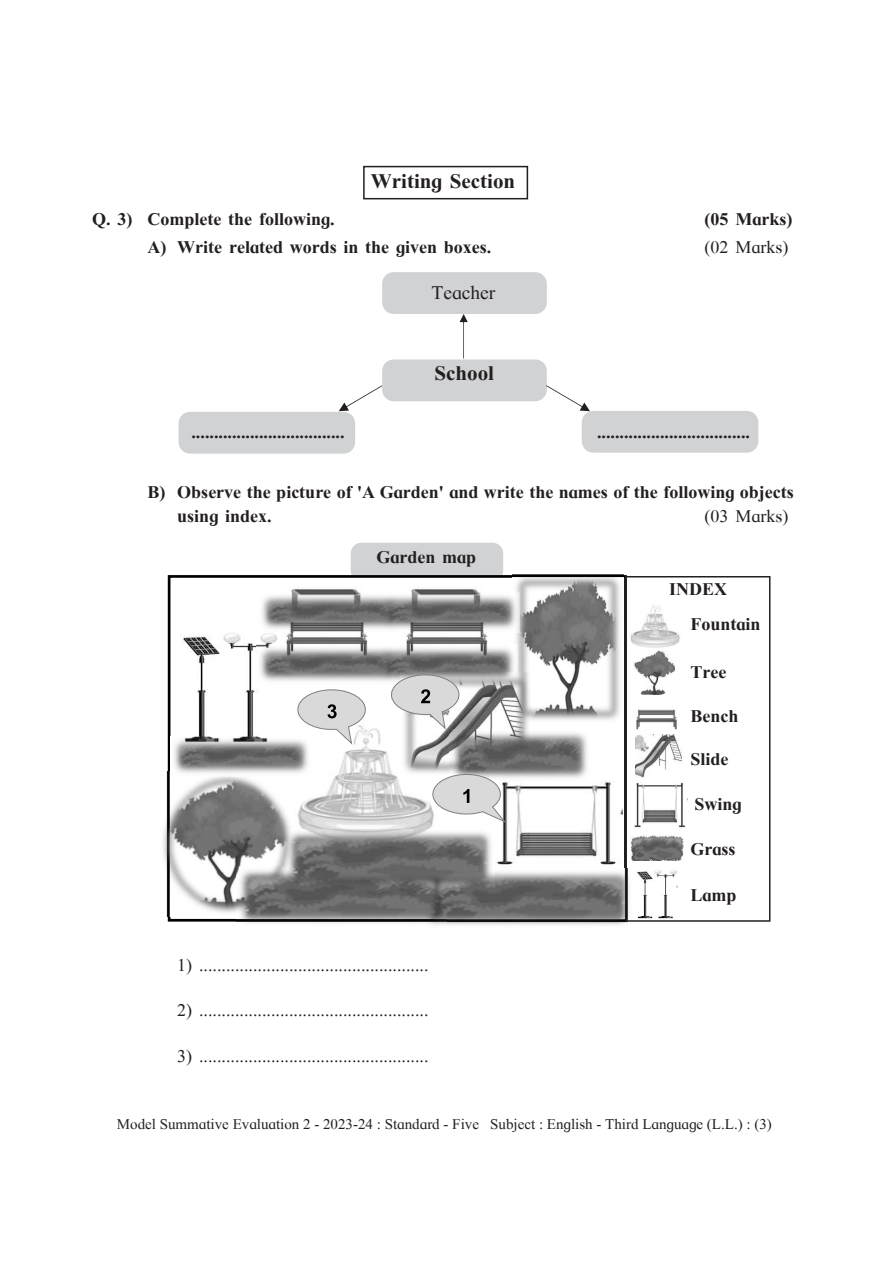
<style>
.page{position:relative;width:893px;height:1263px;background:#fff}
.page>*{position:absolute;margin:0;border:0;box-sizing:border-box;transform-origin:0 0}
.t1{font:700 21px "Times New Roman";color:#231f20}
.t2{font:19.5px "Times New Roman";color:#231f20}
.t3{font:700 18px/24px "Times New Roman";color:#231f20}
.t4{font:18px "Times New Roman";color:#231f20}
.t5{font:15px "Times New Roman";color:#231f20}
</style>
<div class="page">
<div style="left:363px;top:166px;width:165px;height:33px;border:2px solid #231f20"></div>
<img style="left:178px;top:415px;width:4px;height:28px">
<svg style="left:460px;top:314px;width:8px;height:44px"></svg>
<svg style="left:339px;top:385px;width:43px;height:26px"></svg>
<div style="left:382px;top:272px;width:165px;height:42px;background:#d1d2d4;border-radius:12px"></div>
<div style="left:382px;top:359px;width:165px;height:42px;background:#d1d2d4;border-radius:12px"></div>
<div style="left:179px;top:412px;width:176px;height:42px;background:#d1d2d4;border-radius:12px"></div>
<div style="left:582px;top:411px;width:176px;height:42px;background:#d1d2d4;border-radius:12px"></div>
<svg style="left:546px;top:385px;width:44px;height:26px"></svg>
<div style="left:351px;top:543px;width:152px;height:31px;background:#d1d2d4"></div>
<img style="left:163px;top:771px;width:127px;height:146px">
<img style="left:297px;top:728px;width:136px;height:101px">
<img style="left:513px;top:574px;width:111px;height:146px">
<img style="left:496px;top:781px;width:126px;height:84px">
<img style="left:447px;top:869px;width:182px;height:56px">
<img style="left:236px;top:867px;width:211px;height:58px">
<img style="left:284px;top:829px;width:211px;height:60px">
<img style="left:182px;top:633px;width:96px;height:103px">
<img style="left:171px;top:736px;width:140px;height:40px">
<img style="left:406px;top:588px;width:82px;height:57px">
<img style="left:398px;top:645px;width:119px;height:28px">
<img style="left:400px;top:592px;width:119px;height:40px">
<img style="left:286px;top:588px;width:82px;height:57px">
<img style="left:257px;top:645px;width:141px;height:39px">
<img style="left:262px;top:592px;width:138px;height:40px">
<img style="left:401px;top:672px;width:131px;height:104px">
<img style="left:450px;top:729px;width:141px;height:53px">
<svg style="left:295px;top:689px;width:73px;height:55px"></svg>
<svg style="left:427px;top:771px;width:78px;height:51px"></svg>
<svg style="left:388px;top:673px;width:73px;height:56px"></svg>
<div style="left:625px;top:576px;width:145px;height:346px;border:2px solid #231f20"></div>
<img style="left:630px;top:605px;width:50px;height:43px">
<img style="left:634px;top:651px;width:41px;height:43px">
<img style="left:636px;top:709px;width:41px;height:21px">
<img style="left:636px;top:734px;width:45px;height:43px">
<img style="left:634px;top:782px;width:52px;height:46px">
<img style="left:631px;top:836px;width:53px;height:24px">
<img style="left:636px;top:870px;width:41px;height:50px">
<p class="t1" style="left:371px;top:169px;width:146px">Writing Section</p>
<p class="t3" style="left:92px;top:206px;width:244px">Q. 3) Complete the following.</p>
<p class="t3" style="left:705px;top:206px;width:89px">(05 Marks)</p>
<p class="t3" style="left:148px;top:235px;width:345px">A) Write related words in the given boxes.</p>
<p class="t4" style="left:705px;top:237px;width:85px">(02 Marks)</p>
<p class="t2" style="left:432px;top:281px;width:65px">Teacher</p>
<p class="t1" style="left:435px;top:362px;width:61px">School</p>
<p class="t3" style="left:191px;top:420px;width:154px">..................................</p>
<p class="t3" style="left:597px;top:420px;width:154px">..................................</p>
<p class="t3" style="left:177px;top:480px;width:618px;text-indent:-30px">B) Observe the picture of 'A Garden' and write the names of the following objects using index.</p>
<p class="t4" style="left:705px;top:506px;width:85px">(03 Marks)</p>
<p class="t3" style="left:376px;top:545px;width:101px">Garden map</p>
<p class="t4" style="left:177px;top:955px;width:253px">1) ...................................................</p>
<p class="t4" style="left:177px;top:1000px;width:253px">2) ...................................................</p>
<p class="t4" style="left:177px;top:1046px;width:253px">3) ...................................................</p>
<p class="t3" style="left:691px;top:572px;width:72px;line-height:34.5px;text-indent:-21px">INDEX<br>Fountain</p>
<p class="t3" style="left:691px;top:660px;width:37px">Tree</p>
<p class="t3" style="left:691px;top:704px;width:50px">Bench</p>
<p class="t3" style="left:691px;top:747px;width:40px">Slide</p>
<p class="t3" style="left:694px;top:791px;width:49px">Swing</p>
<p class="t3" style="left:691px;top:836px;width:46px">Grass</p>
<p class="t3" style="left:691px;top:883px;width:48px">Lamp</p>
<p class="t5" style="left:117px;top:1115px;width:656px">Model Summative Evaluation 2 - 2023-24 : Standard - Five Subject : English - Third Language (L.L.) : (3)</p>
</div>
